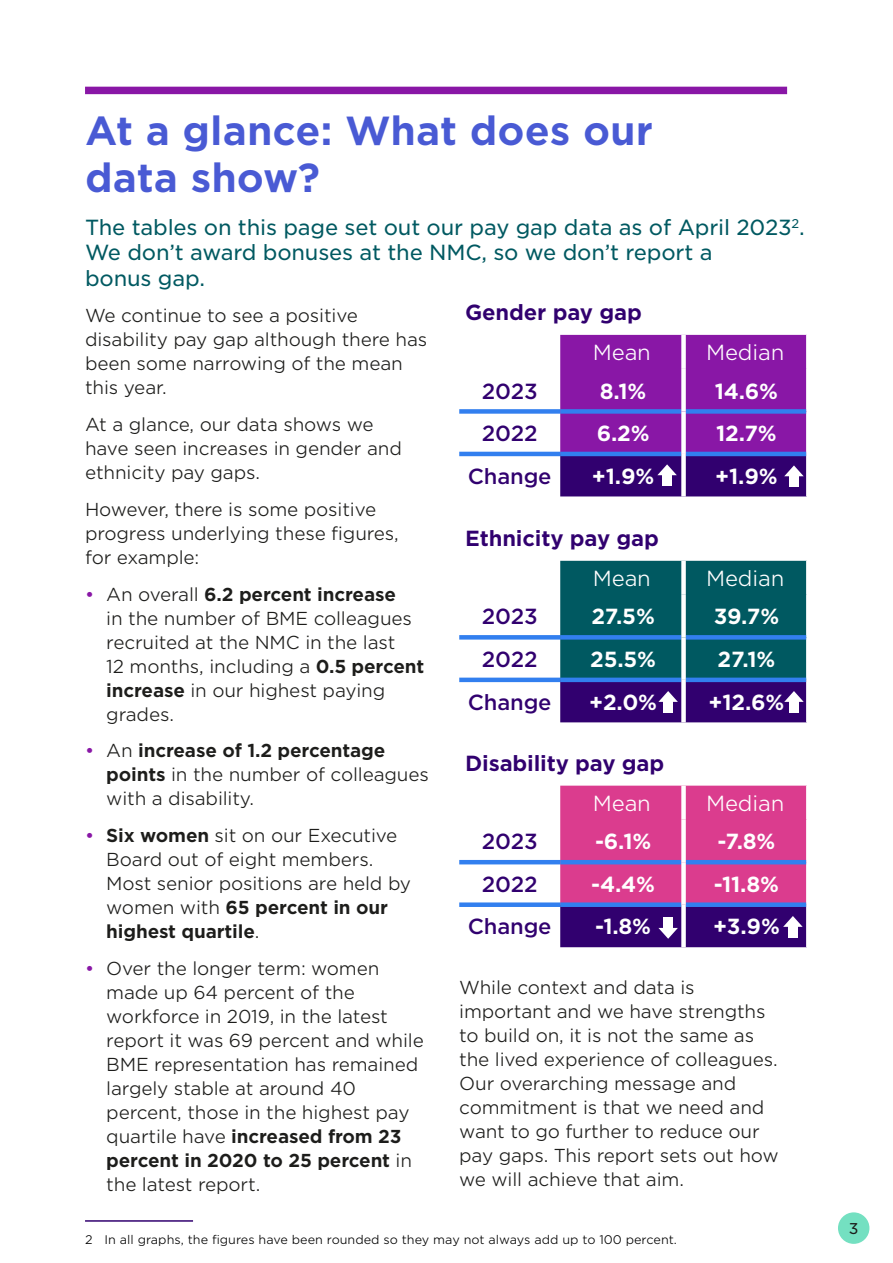
<style>
.page{position:relative;width:893px;height:1263px;background:#fff}
.page>*{position:absolute;margin:0;border:0;box-sizing:border-box;transform-origin:0 0}
.Heading{font:700 39px/46.8px "Gotham S Sm";color:#495ad4}
.Lead_in{font:21px/25.5px "Gotham S Sm";letter-spacing:-.01em;color:#005961}
.Subhead{font:700 21px "Gotham S Sm";letter-spacing:-.01em;color:#fff}
.Subhead-2{font:700 21px "Gotham S Sm";letter-spacing:-.01em;color:#31006f}
.Subhead-3{font:500 21px "Gotham S Sm";letter-spacing:-.01em;color:#31006f}
.Subhead-4{font:300 21px "Gotham S Sm";letter-spacing:-.01em;color:#fff}
.Body_Copy{font:300 18px/24px "Gotham S Sm";letter-spacing:-.01em;color:#1d1d1b}
.t1{font:15px "Gotham S Sm";color:#1d1d1b}
.Footnote_style{font:300 12px "Gotham S Sm";color:#000}
.s1{font-weight:400;color:#8917a6}
.s2{font-weight:700}
</style>
<div class="page">
<div style="left:838px;top:1212px;width:31px;height:32px;background:#74e0c1;border-radius:50%"></div>
<hr style="left:85px;top:1220px;width:108px;height:2px;background:#31006f">
<div style="left:85px;top:87px;width:702px;height:7px;background:#8917a6"></div>
<div style="left:459px;top:409px;width:101px;height:5px;background:#327fef"></div>
<hr style="left:459px;top:452px;width:101px;height:4px;background:#327fef">
<div style="left:459px;top:635px;width:101px;height:5px;background:#327fef"></div>
<hr style="left:459px;top:678px;width:101px;height:4px;background:#327fef">
<hr style="left:459px;top:860px;width:101px;height:4px;background:#327fef">
<div style="left:459px;top:902px;width:101px;height:5px;background:#327fef"></div>
<svg style="left:560px;top:335px;width:247px;height:161px;background:#731e9f"></svg>
<div style="left:789px;top:476px;width:10px;height:11px;background:#fff"></div>
<svg style="left:560px;top:561px;width:247px;height:161px;background:#154b70"></svg>
<div style="left:789px;top:701px;width:10px;height:12px;background:#fff"></div>
<svg style="left:560px;top:786px;width:247px;height:161px;background:#ab378f"></svg>
<div style="left:788px;top:926px;width:10px;height:12px;background:#fff"></div>
<p class="Heading" style="left:85px;top:107px;width:569px">At a glance: What does our data show?</p>
<p class="Lead_in" style="left:85px;top:214px;width:721px">The tables on this page set out our pay gap data as of April 2023<sup>2</sup>.<br>We don’t award bonuses at the NMC, so we don’t report a<br>bonus gap.</p>
<p class="Body_Copy" style="left:85px;top:303px;width:344px">We continue to see a positive disability pay gap although there has been some narrowing of the mean this year.</p>
<p class="Body_Copy" style="left:85px;top:412px;width:318px">At a glance, our data shows we have seen increases in gender and ethnicity pay gaps.</p>
<p class="Body_Copy" style="left:85px;top:497px;width:315px">However, there is some positive progress underlying these figures, for example:</p>
<p class="Body_Copy" style="left:106px;top:581px;width:320px;text-indent:-21px"><span class="s1">•</span> An overall <span class="s2">6.2 percent increase<br></span>in the number of BME colleagues recruited at the NMC in the last<br>12 months, including a <span class="s2">0.5 percent increase</span> in our highest paying grades.</p>
<p class="Body_Copy" style="left:106px;top:738px;width:324px;text-indent:-21px"><span class="s1">•</span> An <span class="s2">increase of 1.2 percentage points</span> in the number of colleagues with a disability.</p>
<p class="Body_Copy" style="left:106px;top:823px;width:306px;text-indent:-21px"><span class="s1">•</span> <span class="s2">Six women</span> sit on our Executive<br>Board out of eight members.<br>Most senior positions are held by women with <span class="s2">65 percent in our highest quartile</span>.</p>
<p class="Body_Copy" style="left:106px;top:956px;width:319px;text-indent:-21px"><span class="s1">•</span> Over the longer term: women made up 64 percent of the workforce in 2019, in the latest report it was 69 percent and while<br>BME representation has remained largely stable at around 40 percent, those in the highest pay quartile have <span class="s2">increased from 23 percent in 2020 to 25 percent</span> in the latest report.</p>
<p class="Subhead-2" style="left:465px;top:298px;width:178px">Gender pay gap</p>
<p class="Subhead-4" style="left:593px;top:339px;width:60px">Mean</p>
<p class="Subhead-4" style="left:706px;top:339px;width:80px">Median</p>
<p class="Subhead-3" style="left:482px;top:377px;width:57px">2023</p>
<p class="Subhead" style="left:600px;top:376px;width:48px">8.1%</p>
<p class="Subhead" style="left:715px;top:376px;width:65px">14.6%</p>
<p class="Subhead-3" style="left:482px;top:419px;width:57px">2022</p>
<p class="Subhead" style="left:597px;top:419px;width:54px">6.2%</p>
<p class="Subhead" style="left:716px;top:419px;width:62px">12.7%</p>
<p class="Subhead-3" style="left:468px;top:462px;width:85px">Change</p>
<p class="Subhead" style="left:592px;top:461px;width:64px">+1.9%</p>
<p class="Subhead" style="left:715px;top:461px;width:64px">+1.9%</p>
<p class="Subhead-2" style="left:465px;top:524px;width:195px">Ethnicity pay gap</p>
<p class="Subhead-4" style="left:593px;top:565px;width:60px">Mean</p>
<p class="Subhead-4" style="left:706px;top:565px;width:80px">Median</p>
<p class="Subhead-3" style="left:482px;top:602px;width:57px">2023</p>
<p class="Subhead" style="left:591px;top:602px;width:65px">27.5%</p>
<p class="Subhead" style="left:714px;top:602px;width:67px">39.7%</p>
<p class="Subhead-3" style="left:482px;top:645px;width:57px">2022</p>
<p class="Subhead" style="left:590px;top:645px;width:67px">25.5%</p>
<p class="Subhead" style="left:718px;top:645px;width:59px">27.1%</p>
<p class="Subhead-3" style="left:468px;top:687px;width:85px">Change</p>
<p class="Subhead" style="left:589px;top:687px;width:69px">+2.0%</p>
<p class="Subhead" style="left:708px;top:687px;width:77px">+12.6%</p>
<p class="Subhead-2" style="left:465px;top:748px;width:201px">Disability pay gap</p>
<p class="Subhead-4" style="left:593px;top:789px;width:60px">Mean</p>
<p class="Subhead-4" style="left:706px;top:789px;width:80px">Median</p>
<p class="Subhead-3" style="left:482px;top:827px;width:57px">2023</p>
<p class="Subhead" style="left:595px;top:827px;width:58px">-6.1%</p>
<p class="Subhead" style="left:717px;top:827px;width:60px">-7.8%</p>
<p class="Subhead-3" style="left:482px;top:870px;width:57px">2022</p>
<p class="Subhead" style="left:591px;top:870px;width:65px">-4.4%</p>
<p class="Subhead" style="left:714px;top:870px;width:67px">-11.8%</p>
<p class="Subhead-3" style="left:468px;top:912px;width:85px">Change</p>
<p class="Subhead" style="left:595px;top:912px;width:58px">-1.8%</p>
<p class="Subhead" style="left:713px;top:912px;width:68px">+3.9%</p>
<p class="Body_Copy" style="left:459px;top:975px;width:237px">While context and data is</p>
<p class="Body_Copy" style="left:459px;top:999px;width:308px">important and we have strengths</p>
<p class="Body_Copy" style="left:459px;top:1023px;width:296px">to build on, it is not the same as</p>
<p class="Body_Copy" style="left:459px;top:1047px;width:320px">the lived experience of colleagues.</p>
<p class="Body_Copy" style="left:459px;top:1071px;width:279px">Our overarching message and</p>
<p class="Body_Copy" style="left:459px;top:1095px;width:307px">commitment is that we need and</p>
<p class="Body_Copy" style="left:459px;top:1119px;width:302px">want to go further to reduce our</p>
<p class="Body_Copy" style="left:459px;top:1143px;width:321px">pay gaps. This report sets out how</p>
<p class="Body_Copy" style="left:459px;top:1167px;width:226px">we will achieve that aim.</p>
<p class="Footnote_style" style="left:85px;top:1231px;width:593px">2 In all graphs, the figures have been rounded so they may not always add up to 100 percent.</p>
<p class="t1" style="left:849px;top:1218px;width:11px">3</p>
</div>
